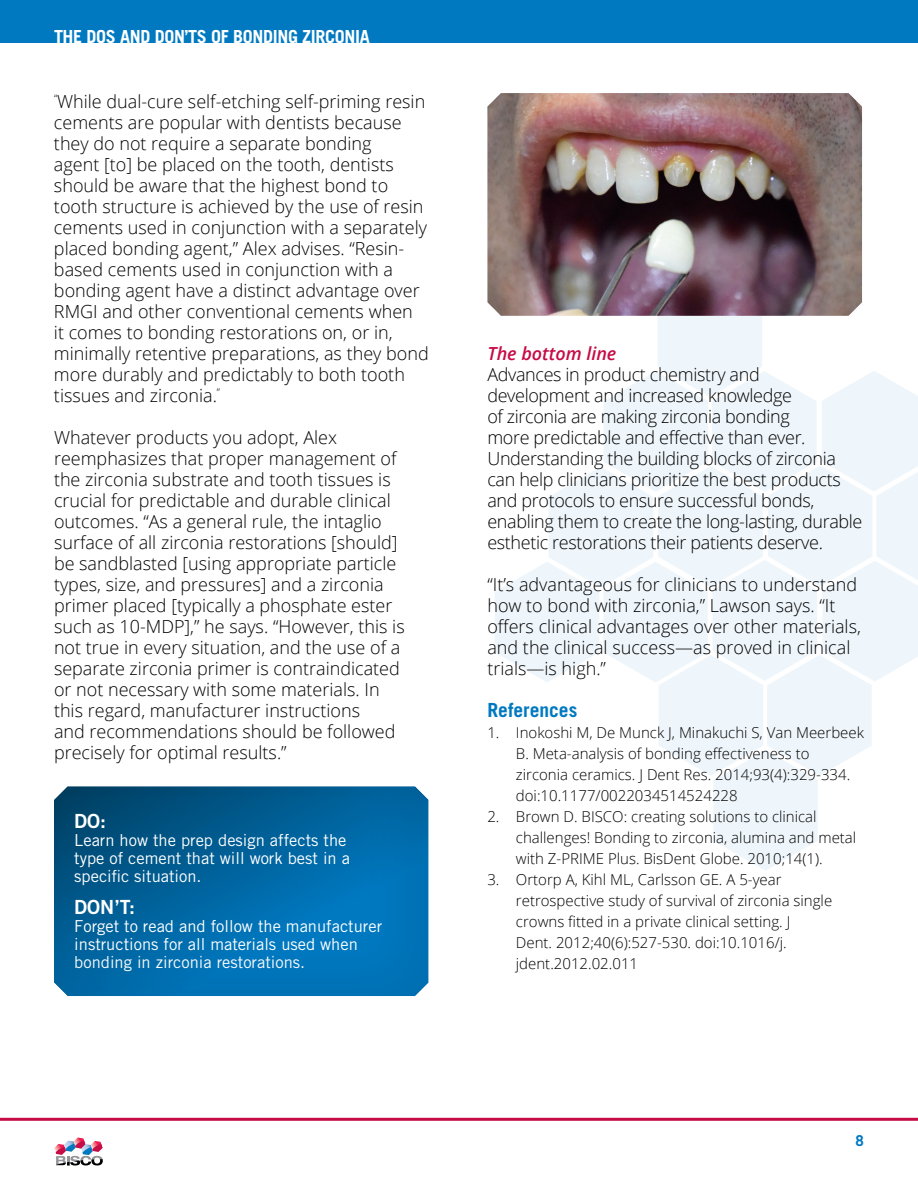
<style>
.page{position:relative;width:918px;height:1188px;background:#fff}
.page>*{position:absolute;margin:0;border:0;box-sizing:border-box;transform-origin:0 0}
.t1{font:700 19.5px "Trade Gothic LT Std";color:#0079c1}
.t2{font:19.5px "Trade Gothic LT Std Bd 2";color:#fff}
.t3{font:300 18px/21px "Open Sans";color:#000}
.t4{font:300 18px/21px "Open Sans";letter-spacing:-.02em;color:#000}
.t5{font:700 18px "Trade Gothic LT Std";letter-spacing:-.02em;color:#fff}
.t6{font:italic 600 18px "Open Sans";color:#c60c46}
.t7{font:16.5px/18px "Trade Gothic LT Std";color:#fff}
.t8{font:300 15px/21px "Open Sans";color:#000}
.t9{font:700 15px "Trade Gothic LT Std";color:#0079c1}
</style>
<div class="page">
<div style="left:0;top:0;width:918px;height:42px;background:#0079c1"></div>
<hr style="left:0;top:1118px;width:918px;height:3px;background:#c60c46">
<svg style="left:54px;top:1138px;width:49px;height:27px"></svg>
<svg style="left:495px;top:316px;width:423px;height:555px"></svg>
<img style="left:487px;top:93px;width:375px;height:223px">
<div style="left:40px;top:776px;width:401px;height:220px;background:#000;opacity:.08"></div>
<p class="t5" style="left:54px;top:26px;width:317px">THE DOS AND DON’TS OF BONDING ZIRCONIA</p>
<p class="t3" style="left:54px;top:90px;width:376px"><sup>“</sup>While dual-cure self-etching self-priming resin cements are popular with dentists because they do not require a separate bonding<br>agent [to] be placed on the tooth, dentists should be aware that the highest bond to tooth structure is achieved by the use of resin cements used in conjunction with a separately placed bonding agent,” Alex advises. “Resin&shy;based cements used in conjunction with a bonding agent have a distinct advantage over RMGI and other conventional cements when<br>it comes to bonding restorations on, or in, minimally retentive preparations, as they bond more durably and predictably to both tooth tissues and zirconia.<sup>”</sup></p>
<p class="t3" style="left:54px;top:426px;width:352px">Whatever products you adopt, Alex reemphasizes that proper management of the zirconia substrate and tooth tissues is crucial for predictable and durable clinical outcomes. “As a general rule, the intaglio surface of all zirconia restorations [should] be sandblasted [using appropriate particle types, size, and pressures] and a zirconia primer placed [typically a phosphate ester such as 10-MDP],” he says. “However, this is not true in every situation, and the use of a separate zirconia primer is contraindicated or not necessary with some materials. In this regard, manufacturer instructions<br>and recommendations should be followed precisely for optimal results.”</p>
<p class="t2" style="left:74px;top:809px;width:33px">DO:</p>
<p class="t7" style="left:74px;top:831px;width:277px">Learn how the prep design affects the type of cement that will work best in a specific situation.</p>
<p class="t2" style="left:74px;top:895px;width:62px">DON’T:</p>
<p class="t7" style="left:74px;top:917px;width:309px">Forget to read and follow the manufacturer instructions for all materials used when bonding in zirconia restorations.</p>
<p class="t6" style="left:487px;top:341px;width:131px">The bottom line</p>
<p class="t4" style="left:487px;top:364px;width:377px">Advances in product chemistry and development and increased knowledge<br>of zirconia are making zirconia bonding<br>more predictable and effective than ever.<br>Understanding the building blocks of zirconia can help clinicians prioritize the best products and protocols to ensure successful bonds, enabling them to create the long-lasting, durable esthetic restorations their patients deserve.</p>
<p class="t3" style="left:487px;top:574px;width:375px">“It’s advantageous for clinicians to understand how to bond with zirconia,” Lawson says. “It offers clinical advantages over other materials, and the clinical success—as proved in clinical trials—is high.”</p>
<p class="t1" style="left:487px;top:698px;width:91px">References</p>
<p class="t8" style="left:516px;top:722px;width:350px;text-indent:-28px">1. Inokoshi M, De Munck J, Minakuchi S, Van Meerbeek B. Meta-analysis of bonding effectiveness to zirconia ceramics. J Dent Res. 2014;93(4):329-334. doi:10.1177/0022034514524228</p>
<p class="t8" style="left:516px;top:806px;width:342px;text-indent:-28px">2. Brown D. BISCO: creating solutions to clinical challenges! Bonding to zirconia, alumina and metal with Z-PRIME Plus. BisDent Globe. 2010;14(1).</p>
<p class="t8" style="left:516px;top:869px;width:318px;text-indent:-28px">3. Ortorp A, Kihl ML, Carlsson GE. A 5-year retrospective study of survival of zirconia single crowns fitted in a private clinical setting. J<br>Dent. 2012;40(6):527-530. doi:10.1016/j. jdent.2012.02.011</p>
<p class="t9" style="left:856px;top:1131px;width:10px">8</p>
</div>
